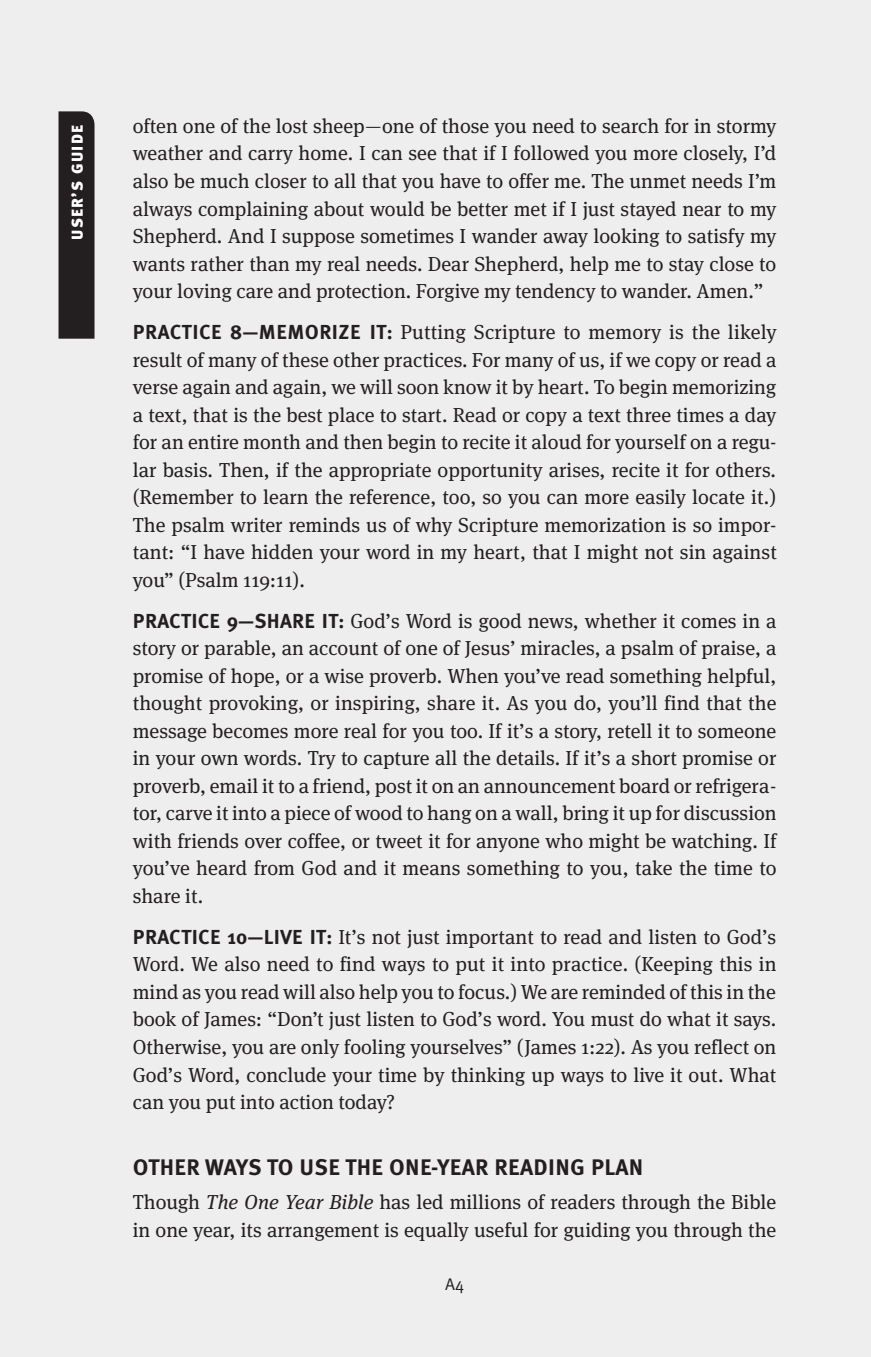
<style>
.page{position:relative;width:871px;height:1357px;background:#eeeeef}
.page>*{position:absolute;margin:0;border:0;box-sizing:border-box;transform-origin:0 0}
.fm-h2-heading{font:22.5px "Meta Bold Caps";letter-spacing:.015em;color:#231f20}
.fm-body-fl-sp{font:20.25px/27.4px "Meta Serif Pro";color:#231f20;text-align:justify}
.fm-body-fl{font:20.25px/27.4px "Meta Serif Pro";color:#231f20}
.t1{font:16.88px "Meta Normal Caps";color:#231f20}
.tab_month{font:15.75px "Meta Black Caps";letter-spacing:.085em;color:#fff}
.s1{font-family:"Meta Bold Caps"}
.s2{font-style:italic}
</style>
<div class="page">
<div style="left:58px;top:111px;width:36px;height:228px;background:#231f20"></div>
<p class="tab_month" style="left:68px;top:240px;width:117px;rotate:-90deg">USER’S GUIDE</p>
<p class="fm-body-fl-sp" style="left:133px;top:111px;width:645px">often one of the lost sheep—one of those you need to search for in stormy weather and carry home. I can see that if I followed you more closely, I’d also be much closer to all that you have to offer me. The unmet needs I’m always complaining about would be better met if I just stayed near to my Shepherd. And I suppose sometimes I wander away looking to satisfy my wants rather than my real needs. Dear Shepherd, help me to stay close to your loving care and protection. Forgive my tendency to wander. Amen.”</p>
<p class="fm-body-fl-sp" style="left:133px;top:317px;width:645px"><span class="s1">PRACTICE 8—MEMORIZE IT:</span> Putting Scripture to memory is the likely result of many of these other practices. For many of us, if we copy or read a verse again and again, we will soon know it by heart. To begin memorizing a text, that is the best place to start. Read or copy a text three times a day for an entire month and then begin to recite it aloud for yourself on a regu&shy;lar basis. Then, if the appropriate opportunity arises, recite it for others. (Remember to learn the reference, too, so you can more easily locate it.)<br>The psalm writer reminds us of why Scripture memorization is so impor&shy;tant: “I have hidden your word in my heart, that I might not sin against you” (Psalm 119:11).</p>
<p class="fm-body-fl-sp" style="left:133px;top:606px;width:645px"><span class="s1">PRACTICE 9—SHARE IT:</span> God’s Word is good news, whether it comes in a story or parable, an account of one of Jesus’ miracles, a psalm of praise, a promise of hope, or a wise proverb. When you’ve read something helpful, thought provoking, or inspiring, share it. As you do, you’ll find that the message becomes more real for you too. If it’s a story, retell it to someone in your own words. Try to capture all the details. If it’s a short promise or proverb, email it to a friend, post it on an announcement board or refrigera&shy;tor, carve it into a piece of wood to hang on a wall, bring it up for discussion with friends over coffee, or tweet it for anyone who might be watching. If you’ve heard from God and it means something to you, take the time to share it.</p>
<p class="fm-body-fl-sp" style="left:133px;top:922px;width:645px"><span class="s1">PRACTICE 10—LIVE IT:</span> It’s not just important to read and listen to God’s Word. We also need to find ways to put it into practice. (Keeping this in mind as you read will also help you to focus.) We are reminded of this in the book of James: “Don’t just listen to God’s word. You must do what it says.<br>Otherwise, you are only fooling yourselves” (James 1:22). As you reflect on God’s Word, conclude your time by thinking up ways to live it out. What can you put into action today?</p>
<p class="fm-h2-heading" style="left:133px;top:1153px;width:512px">OTHER WAYS TO USE THE ONE-YEAR READING PLAN</p>
<p class="fm-body-fl" style="left:133px;top:1187px;width:645px">Though <span class="s2">The One Year Bible</span> has led millions of readers through the Bible in one year, its arrangement is equally useful for guiding you through the</p>
<p class="t1" style="left:445px;top:1274px;width:21px">A4</p>
</div>
